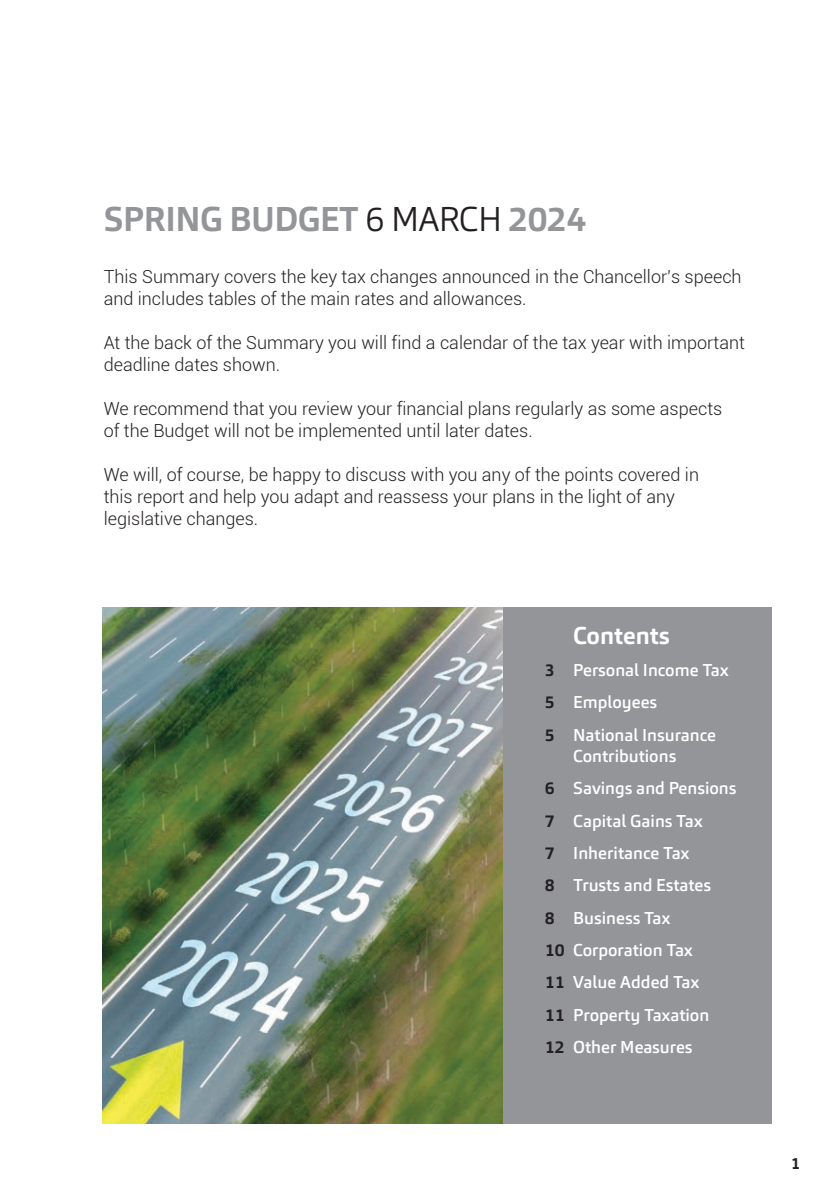
<style>
.page{position:relative;width:840px;height:1191px;background:#fff}
.page>*{position:absolute;margin:0;border:0;box-sizing:border-box;transform-origin:0 0}
.t1{font:700 34px "Carnac";letter-spacing:-.015em;color:#939598}
.t2{font:700 24px "Carnac";color:#fff}
.t3{font:300 18px/22px "Roboto";color:#231f20}
.t4{font:500 17px/32.4px "Carnac";color:#fff}
.t5{font:700 16px "Carnac";color:#231f20}
.s1{font-weight:300;color:#231f20}
.s2{font-weight:700;color:#231f20}
</style>
<div class="page">
<img style="left:103px;top:607px;width:400px;height:516px">
<div style="left:503px;top:607px;width:268px;height:516px;background:#939598"></div>
<h1 class="t1" style="left:104px;top:197px;width:483px">SPRING BUDGET <span class="s1">6 MARCH</span> 2024</h1>
<p class="t3" style="left:104px;top:265px;width:639px">This Summary covers the key tax changes announced in the Chancellor’s speech and includes tables of the main rates and allowances.</p>
<p class="t3" style="left:104px;top:331px;width:642px">At the back of the Summary you will find a calendar of the tax year with important deadline dates shown.</p>
<p class="t3" style="left:104px;top:397px;width:619px">We recommend that you review your financial plans regularly as some aspects of the Budget will not be implemented until later dates.</p>
<p class="t3" style="left:104px;top:463px;width:596px">We will, of course, be happy to discuss with you any of the points covered in this report and help you adapt and reassess your plans in the light of any legislative changes.</p>
<h2 class="t2" style="left:573px;top:620px;width:98px">Contents</h2>
<p class="t4" style="left:544px;top:654px;width:185px"><span class="s2">3</span> Personal Income Tax<br><span class="s2">5</span> Employees<br><span class="s2">5</span> National Insurance</p>
<p class="t4" style="left:544px;top:739px;width:193px;text-indent:28px">Contributions<br><span class="s2">6</span> Savings and Pensions<br><span class="s2">7</span> Capital Gains Tax<br><span class="s2">7</span> Inheritance Tax<br><span class="s2">8</span> Trusts and Estates<br><span class="s2">8</span> Business Tax<br><span class="s2">10</span> Corporation Tax<br><span class="s2">11</span> Value Added Tax<br><span class="s2">11</span> Property Taxation<br><span class="s2">12</span> Other Measures</p>
<p class="t5" style="left:790px;top:1153px;width:11px">1</p>
</div>
